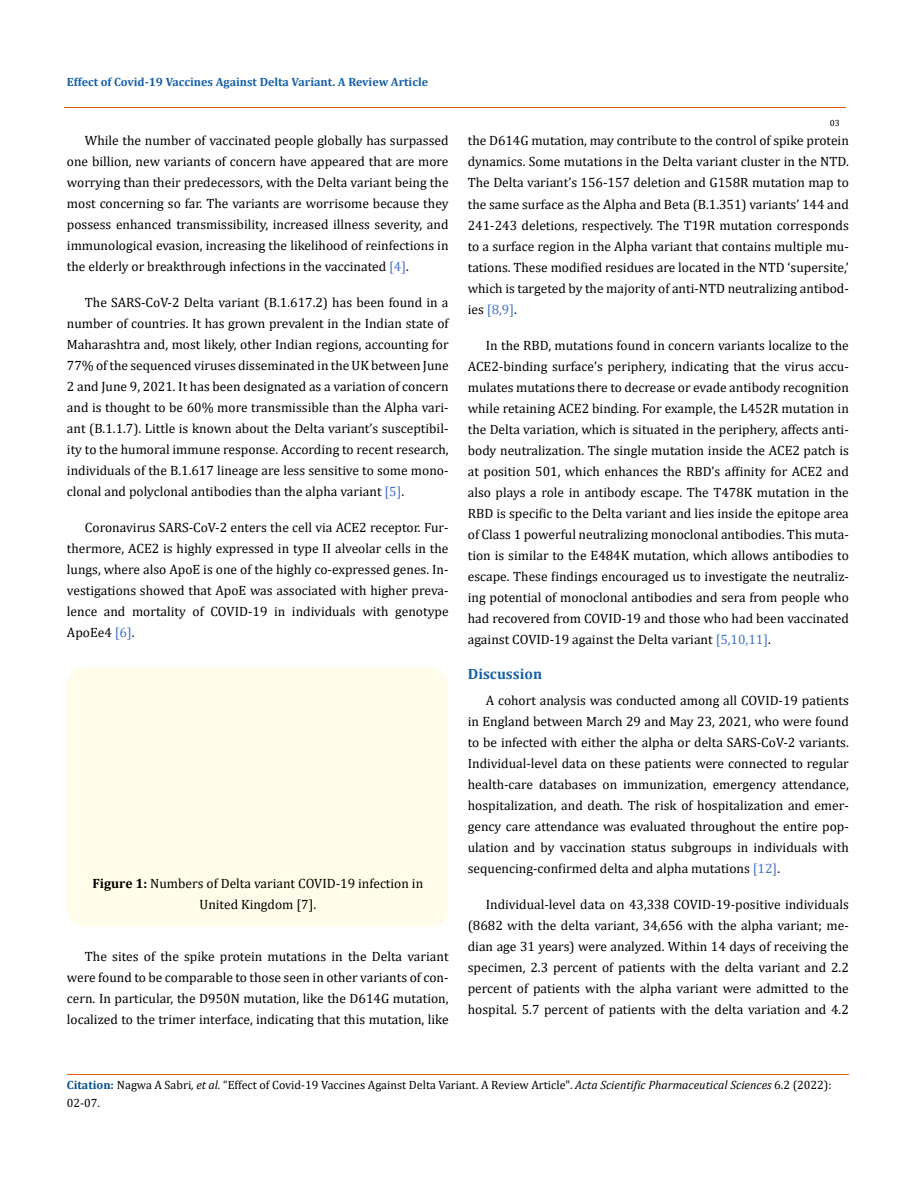
<style>
.page{position:relative;width:917px;height:1188px;background:#fff}
.page>*{position:absolute;margin:0;border:0;box-sizing:border-box;transform-origin:0 0}
.t1{font:700 15px "Cambria";color:#1560a6}
.t2{font:13.5px/21px "Cambria";color:#000;text-align:justify}
.t3{font:12px/18px "Cambria";color:#000}
.t4{font:700 12px "Cambria";color:#1560a6}
.t5{font:9px "Cambria";color:#000}
.s1{color:#4472c4}
.s2{font-weight:700}
.s3{font-weight:700;color:#035089}
.s4{font-style:italic}
</style>
<div class="page">
<div style="left:67px;top:668px;width:381px;height:259px;background:#fffde9;border-radius:18px"></div>
<hr style="left:64px;top:108px;width:781px;height:1px;background:#e05d1a">
<hr style="left:67px;top:1074px;width:781px;height:1px;background:#e05d1a">
<p class="t4" style="left:67px;top:73px;width:362px">Effect of Covid-19 Vaccines Against Delta Variant. A Review Article</p>
<p class="t2" style="left:67px;top:130px;width:383px;text-indent:18px">While the number of vaccinated people globally has surpassed one billion, new variants of concern have appeared that are more worrying than their predecessors, with the Delta variant being the most concerning so far. The variants are worrisome because they possess enhanced transmissibility, increased illness severity, and immunological evasion, increasing the likelihood of reinfections in the elderly or breakthrough infections in the vaccinated <span class="s1">[4]</span>.</p>
<p class="t2" style="left:67px;top:292px;width:383px;text-indent:18px">The SARS-CoV-2 Delta variant (B.1.617.2) has been found in a number of countries. It has grown prevalent in the Indian state of Maharashtra and, most likely, other Indian regions, accounting for 77% of the sequenced viruses disseminated in the UK between June 2 and June 9, 2021. It has been designated as a variation of concern and is thought to be 60% more transmissible than the Alpha vari&shy;ant (B.1.1.7). Little is known about the Delta variant’s susceptibil&shy;ity to the humoral immune response. According to recent research, individuals of the B.1.617 lineage are less sensitive to some mono&shy;clonal and polyclonal antibodies than the alpha variant <span class="s1">[5]</span>.</p>
<p class="t2" style="left:67px;top:517px;width:383px;text-indent:18px">Coronavirus SARS-CoV-2 enters the cell via ACE2 receptor. Fur&shy;thermore, ACE2 is highly expressed in type II alveolar cells in the lungs, where also ApoE is one of the highly co-expressed genes. In&shy;vestigations showed that ApoE was associated with higher preva&shy;lence and mortality of COVID-19 in individuals with genotype ApoEe4 <span class="s1">[6]</span>.</p>
<p class="t2" style="left:93px;top:873px;width:332px;text-align:center"><span class="s2">Figure 1:</span> Numbers of Delta variant COVID-19 infection in<br>United Kingdom [7].</p>
<p class="t2" style="left:67px;top:946px;width:383px;text-indent:18px">The sites of the spike protein mutations in the Delta variant were found to be comparable to those seen in other variants of con&shy;cern. In particular, the D950N mutation, like the D614G mutation, localized to the trimer interface, indicating that this mutation, like</p>
<p class="t5" style="left:829px;top:118px;width:11px">03</p>
<p class="t2" style="left:468px;top:130px;width:382px">the D614G mutation, may contribute to the control of spike protein dynamics. Some mutations in the Delta variant cluster in the NTD.<br>The Delta variant’s 156-157 deletion and G158R mutation map to the same surface as the Alpha and Beta (B.1.351) variants’ 144 and 241-243 deletions, respectively. The T19R mutation corresponds to a surface region in the Alpha variant that contains multiple mu&shy;tations. These modified residues are located in the NTD ‘supersite,’ which is targeted by the majority of anti-NTD neutralizing antibod&shy;ies <span class="s1">[8,9]</span>.</p>
<p class="t2" style="left:468px;top:334px;width:382px;text-indent:18px">In the RBD, mutations found in concern variants localize to the ACE2-binding surface’s periphery, indicating that the virus accu&shy;mulates mutations there to decrease or evade antibody recognition while retaining ACE2 binding. For example, the L452R mutation in the Delta variation, which is situated in the periphery, affects anti&shy;body neutralization. The single mutation inside the ACE2 patch is at position 501, which enhances the RBD’s affinity for ACE2 and also plays a role in antibody escape. The T478K mutation in the RBD is specific to the Delta variant and lies inside the epitope area of Class 1 powerful neutralizing monoclonal antibodies. This muta&shy;tion is similar to the E484K mutation, which allows antibodies to escape. These findings encouraged us to investigate the neutraliz&shy;ing potential of monoclonal antibodies and sera from people who had recovered from COVID-19 and those who had been vaccinated against COVID-19 against the Delta variant <span class="s1">[5,10,11]</span>.</p>
<p class="t1" style="left:468px;top:664px;width:76px">Discussion</p>
<p class="t2" style="left:468px;top:690px;width:382px;text-indent:18px">A cohort analysis was conducted among all COVID-19 patients in England between March 29 and May 23, 2021, who were found to be infected with either the alpha or delta SARS-CoV-2 variants.<br>Individual-level data on these patients were connected to regular health-care databases on immunization, emergency attendance, hospitalization, and death. The risk of hospitalization and emer&shy;gency care attendance was evaluated throughout the entire pop&shy;ulation and by vaccination status subgroups in individuals with sequencing-confirmed delta and alpha mutations <span class="s1">[12]</span>.</p>
<p class="t2" style="left:468px;top:894px;width:382px;text-indent:18px">Individual-level data on 43,338 COVID-19-positive individuals (8682 with the delta variant, 34,656 with the alpha variant; me&shy;dian age 31 years) were analyzed. Within 14 days of receiving the specimen, 2.3 percent of patients with the delta variant and 2.2 percent of patients with the alpha variant were admitted to the hospital. 5.7 percent of patients with the delta variation and 4.2</p>
<p class="t3" style="left:67px;top:1076px;width:766px"><span class="s3">Citation:</span> Nagwa A Sabri<span class="s4">, et al.</span> “Effect of Covid-19 Vaccines Against Delta Variant. A Review Article". <span class="s4">Acta Scientific Pharmaceutical Sciences</span> 6.2 (2022):<br>02-07.</p>
</div>
